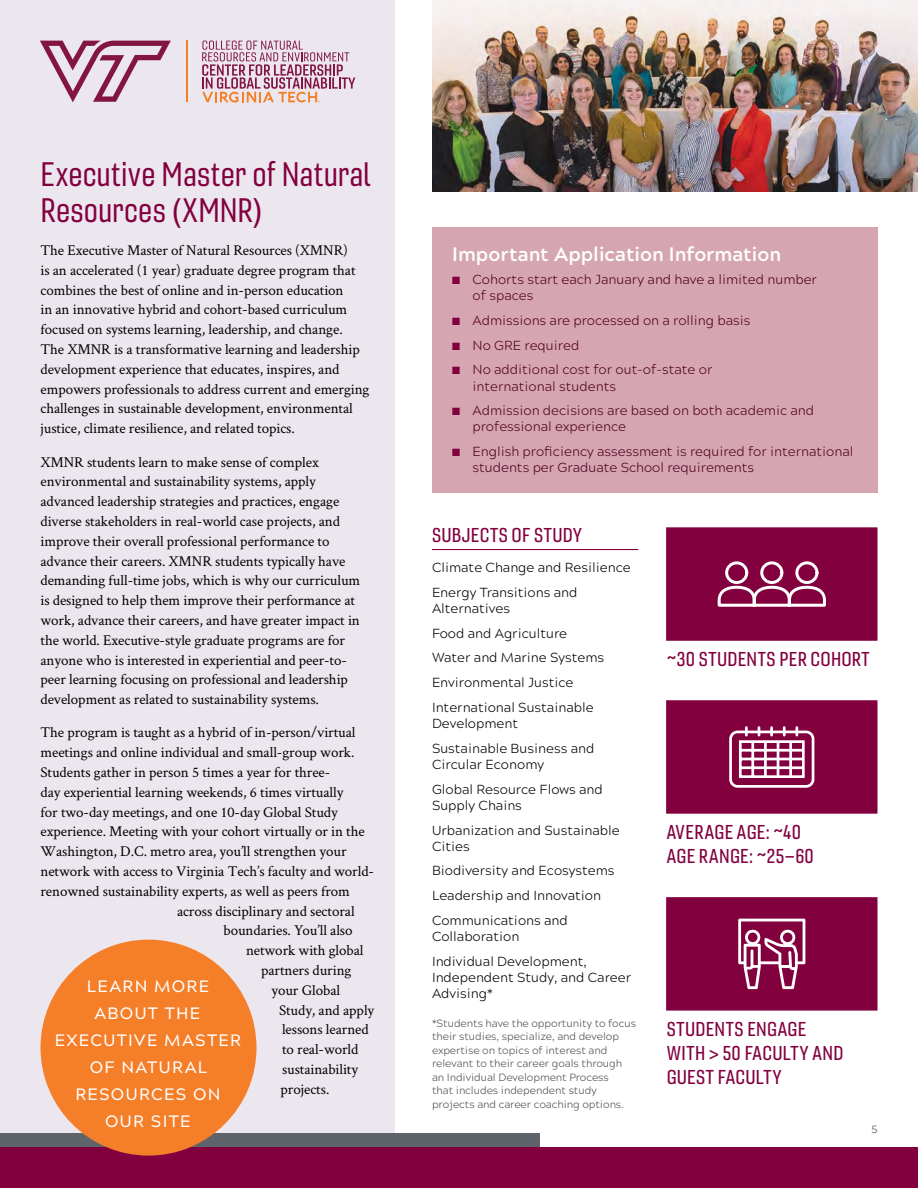
<style>
.page{position:relative;width:918px;height:1188px;background:#fff}
.page>*{position:absolute;margin:0;border:0;box-sizing:border-box;transform-origin:0 0}
.t1{font:33px/36px "Gineso Con Reg";letter-spacing:.005em;color:#83003f}
.t2{font:19.5px/24px "Gineso Con Med";letter-spacing:.02em;color:#83003f}
.t3{font:700 19.5px "Acherus Grotesque";color:#fff}
.t4{font:500 16.5px/27px "Acherus Grotesque";letter-spacing:.075em;color:#fff;text-align:center}
.t5{font:15px/19.8px "Crimson Text";letter-spacing:-.005em;color:#000}
.t6{font:300 13.2px/24.8px "Acherus Grotesque";color:#000}
.t7{font:300 13.2px/16.2px "Acherus Grotesque";color:#52001f}
.t8{font:300 10.5px/13.5px "Acherus Grotesque";letter-spacing:-.005em;color:#4d4d4f}
.s1{color:#83003f}
</style>
<div class="page">
<div style="left:0;top:0;width:395px;height:1188px;background:#ece7ef"></div>
<div style="left:0;top:1133px;width:540px;height:14px;background:#5f636a"></div>
<div style="left:0;top:1147px;width:918px;height:41px;background:#83003f"></div>
<svg style="left:40px;top:41px;width:131px;height:61px"></svg>
<hr style="left:186px;top:41px;width:1px;height:61px;background:#f57f27">
<svg style="left:202px;top:40px;width:153px;height:62px"></svg>
<img style="left:432px;top:0;width:486px;height:191px">
<div style="left:40px;top:940px;width:216px;height:216px;background:#f57e29;border-radius:50%"></div>
<div style="left:667px;top:528px;width:210px;height:112px;background:#83003f"></div>
<svg style="left:717px;top:561px;width:109px;height:46px"></svg>
<div style="left:666px;top:527px;width:212px;height:114px;border:2px solid #83003f"></div>
<div style="left:667px;top:701px;width:210px;height:112px;background:#83003f"></div>
<div style="left:729px;top:731px;width:85px;height:57px;border:3px solid #fff;border-radius:7px"></div>
<svg style="left:737px;top:728px;width:69px;height:50px"></svg>
<hr style="left:789px;top:742px;width:3px;height:34px;background:#fff">
<hr style="left:777px;top:742px;width:2px;height:34px;background:#fff">
<hr style="left:764px;top:742px;width:3px;height:34px;background:#fff">
<div style="left:666px;top:700px;width:212px;height:114px;border:2px solid #83003f"></div>
<div style="left:667px;top:898px;width:210px;height:112px;background:#83003f"></div>
<svg style="left:738px;top:919px;width:67px;height:70px"></svg>
<div style="left:666px;top:897px;width:212px;height:114px;border:2px solid #83003f"></div>
<div style="left:432px;top:227px;width:446px;height:266px;background:#d5a6b2"></div>
<hr style="left:432px;top:549px;width:206px;height:1px;background:#83003f">
<h1 class="t1" style="left:40px;top:156px;width:332px">Executive Master of Natural<br>Resources (XMNR)</h1>
<p class="t5" style="left:40px;top:240px;width:331px">The Executive Master of Natural Resources (XMNR)<br>is an accelerated (1 year) graduate degree program that combines the best of online and in-person education<br>in an innovative hybrid and cohort-based curriculum focused on systems learning, leadership, and change.<br>The XMNR is a transformative learning and leadership development experience that educates, inspires, and empowers professionals to address current and emerging challenges in sustainable development, environmental justice, climate resilience, and related topics.</p>
<p class="t5" style="left:40px;top:451px;width:321px">XMNR students learn to make sense of complex environmental and sustainability systems, apply advanced leadership strategies and practices, engage diverse stakeholders in real-world case projects, and improve their overall professional performance to advance their careers. XMNR students typically have demanding full-time jobs, which is why our curriculum is designed to help them improve their performance at work, advance their careers, and have greater impact in the world. Executive-style graduate programs are for anyone who is interested in experiential and peer-to&shy;peer learning focusing on professional and leadership development as related to sustainability systems.</p>
<p class="t5" style="left:40px;top:722px;width:317px">The program is taught as a hybrid of in-person/virtual</p>
<p class="t5" style="left:40px;top:742px;width:316px">meetings and online individual and small-group work.</p>
<p class="t5" style="left:40px;top:762px;width:291px">Students gather in person 5 times a year for three-</p>
<p class="t5" style="left:40px;top:782px;width:304px">day experiential learning weekends, 6 times virtually</p>
<p class="t5" style="left:40px;top:801px;width:299px">for two-day meetings, and one 10-day Global Study</p>
<p class="t5" style="left:40px;top:821px;width:326px">experience. Meeting with your cohort virtually or in the</p>
<p class="t5" style="left:40px;top:841px;width:308px">Washington, D.C. metro area, you’ll strengthen your</p>
<p class="t5" style="left:40px;top:861px;width:335px">network with access to Virginia Tech’s faculty and world-</p>
<p class="t5" style="left:40px;top:881px;width:311px">renowned sustainability experts, as well as peers from</p>
<p class="t5" style="left:177px;top:900px;width:179px">across disciplinary and sectoral</p>
<p class="t5" style="left:224px;top:920px;width:131px">boundaries. You’ll also</p>
<p class="t5" style="left:246px;top:940px;width:119px">network with global</p>
<p class="t5" style="left:261px;top:960px;width:92px">partners during</p>
<p class="t5" style="left:272px;top:980px;width:70px">your Global</p>
<p class="t5" style="left:279px;top:999px;width:97px">Study, and apply</p>
<p class="t5" style="left:282px;top:1019px;width:88px">lessons learned</p>
<p class="t5" style="left:282px;top:1039px;width:78px">to real-world</p>
<p class="t5" style="left:282px;top:1059px;width:78px">sustainability</p>
<p class="t5" style="left:280px;top:1079px;width:50px">projects.</p>
<p class="t4" style="left:55px;top:972px;width:188px">LEARN MORE<br>ABOUT THE<br>EXECUTIVE MASTER<br>OF NATURAL<br>RESOURCES ON<br>OUR SITE</p>
<h2 class="t3" style="left:452px;top:238px;width:330px">Important Application Information</h2>
<p class="t7" style="left:472px;top:271px;width:346px;text-indent:-20px"><span class="s1">■</span> Cohorts start each January and have a limited number of spaces</p>
<p class="t7" style="left:452px;top:311px;width:300px"><span class="s1">■</span> Admissions are processed on a rolling basis</p>
<p class="t7" style="left:452px;top:336px;width:129px"><span class="s1">■</span> No GRE required</p>
<p class="t7" style="left:472px;top:361px;width:241px;text-indent:-20px"><span class="s1">■</span> No additional cost for out-of-state or international students</p>
<p class="t7" style="left:472px;top:402px;width:343px;text-indent:-20px"><span class="s1">■</span> Admission decisions are based on both academic and professional experience</p>
<p class="t7" style="left:472px;top:443px;width:383px;text-indent:-20px"><span class="s1">■</span> English proficiency assessment is required for international students per Graduate School requirements</p>
<h2 class="t2" style="left:432px;top:523px;width:152px">SUBJECTS OF STUDY</h2>
<p class="t6" style="left:432px;top:554px;width:200px">Climate Change and Resilience<br>Energy Transitions and</p>
<p class="t6" style="left:432px;top:595px;width:174px">Alternatives<br>Food and Agriculture<br>Water and Marine Systems<br>Environmental Justice<br>International Sustainable</p>
<p class="t6" style="left:432px;top:710px;width:164px">Development<br>Sustainable Business and</p>
<p class="t6" style="left:432px;top:751px;width:172px">Circular Economy<br>Global Resource Flows and</p>
<p class="t6" style="left:432px;top:792px;width:189px">Supply Chains<br>Urbanization and Sustainable</p>
<p class="t6" style="left:432px;top:833px;width:184px">Cities<br>Biodiversity and Ecosystems<br>Leadership and Innovation<br>Communications and</p>
<p class="t6" style="left:432px;top:923px;width:156px">Collaboration<br>Individual Development,</p>
<p class="t6" style="left:432px;top:969px;width:201px;line-height:16.2px">Independent Study, and Career<br>Advising*</p>
<p class="t8" style="left:432px;top:1016px;width:206px">*Students have the opportunity to focus their studies, specialize, and develop expertise on topics of interest and relevant to their career goals through an Individual Development Process<br>that includes independent study projects and career coaching options.</p>
<h2 class="t2" style="left:667px;top:647px;width:205px">~30 STUDENTS PER COHORT</h2>
<h2 class="t2" style="left:667px;top:820px;width:149px">AVERAGE AGE: ~40<br>AGE RANGE: ~25–60</h2>
<h2 class="t2" style="left:667px;top:1017px;width:178px">STUDENTS ENGAGE<br>WITH &gt; 50 FACULTY AND<br>GUEST FACULTY</h2>
<p class="t8" style="left:871px;top:1122px;width:8px">5</p>
</div>
